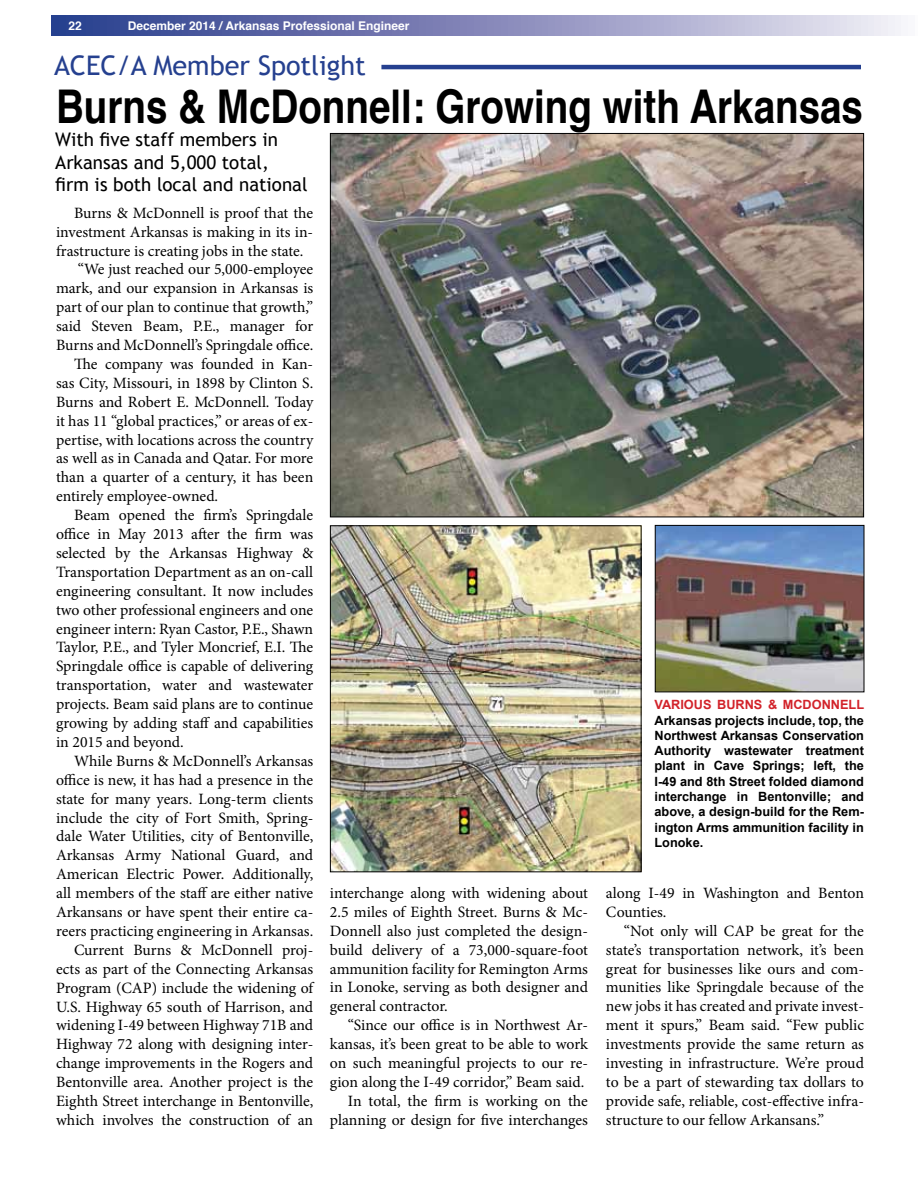
<style>
.page{position:relative;width:918px;height:1188px;background:#fff}
.page>*{position:absolute;margin:0;border:0;box-sizing:border-box;transform-origin:0 0}
.t1{font:700 46.5px "Helvetica";color:#000;scale:.83 1}
.t2{font:27px "Trebuchet MS";color:#25408f}
.t3{font:18.75px/22.5px "Trebuchet MS";color:#000}
.t4{font:15.75px/18.9px "Minion Pro";letter-spacing:-.005em;color:#000;text-align:justify}
.t5{font:700 12.75px/15.3px "Arial";color:#000;text-align:justify}
.t6{font:700 12.75px "Arial";color:#d2232a}
.t7{font:700 12px "Helvetica";color:#fff}
</style>
<div class="page">
<div style="left:52px;top:16px;width:866px;height:20px;background:linear-gradient(to right,#233487,#f0e9f3)"></div>
<hr style="left:381px;top:65px;width:480px;height:4px;background:#25408f">
<img style="left:332px;top:527px;width:308px;height:343px">
<div style="left:330px;top:525px;width:312px;height:347px;border:1px solid #000"></div>
<img style="left:332px;top:135px;width:530px;height:380px">
<img style="left:657px;top:527px;width:205px;height:163px">
<div style="left:655px;top:525px;width:209px;height:167px;border:1px solid #000"></div>
<p class="t7" style="left:68px;top:16px;width:15px">22</p>
<p class="t7" style="left:128px;top:16px;width:283px">December 2014 / Arkansas Professional Engineer</p>
<h2 class="t2" style="left:54px;top:50px;width:313px">ACEC/A Member Spotlight</h2>
<h1 class="t1" style="left:56px;top:70px;width:974px">Burns &amp; McDonnell: Growing with Arkansas</h1>
<p class="t3" style="left:55px;top:129px;width:254px">With five staff members in<br>Arkansas and 5,000 total,<br>firm is both local and national</p>
<p class="t4" style="left:74px;top:203px;width:241px">Burns &amp; McDonnell is proof that the</p>
<p class="t4" style="left:56px;top:222px;width:259px">investment Arkansas is making in its in-</p>
<p class="t4" style="left:56px;top:241px;width:249px">frastructure is creating jobs in the state.</p>
<p class="t4" style="left:78px;top:260px;width:237px">“We just reached our 5,000-employee</p>
<p class="t4" style="left:56px;top:279px;width:259px">mark, and our expansion in Arkansas is</p>
<p class="t4" style="left:56px;top:298px;width:259px">part of our plan to continue that growth,”</p>
<p class="t4" style="left:56px;top:317px;width:259px">said Steven Beam, P.E., manager for</p>
<p class="t4" style="left:56px;top:336px;width:259px">Burns and McDonnell’s Springdale office.</p>
<p class="t4" style="left:74px;top:355px;width:241px">The company was founded in Kan-</p>
<p class="t4" style="left:56px;top:373px;width:259px">sas City, Missouri, in 1898 by Clinton S.</p>
<p class="t4" style="left:56px;top:392px;width:259px">Burns and Robert E. McDonnell. Today</p>
<p class="t4" style="left:56px;top:411px;width:259px">it has 11 “global practices,” or areas of ex-</p>
<p class="t4" style="left:56px;top:430px;width:259px">pertise, with locations across the country</p>
<p class="t4" style="left:56px;top:449px;width:259px">as well as in Canada and Qatar. For more</p>
<p class="t4" style="left:56px;top:468px;width:259px">than a quarter of a century, it has been</p>
<p class="t4" style="left:56px;top:487px;width:164px">entirely employee-owned.</p>
<p class="t4" style="left:74px;top:506px;width:241px">Beam opened the firm’s Springdale</p>
<p class="t4" style="left:56px;top:525px;width:259px">office in May 2013 after the firm was</p>
<p class="t4" style="left:56px;top:544px;width:259px">selected by the Arkansas Highway &amp;</p>
<p class="t4" style="left:56px;top:562px;width:259px">Transportation Department as an on-call</p>
<p class="t4" style="left:56px;top:581px;width:259px">engineering consultant. It now includes</p>
<p class="t4" style="left:56px;top:600px;width:259px">two other professional engineers and one</p>
<p class="t4" style="left:56px;top:619px;width:259px">engineer intern: Ryan Castor, P.E., Shawn</p>
<p class="t4" style="left:56px;top:638px;width:259px">Taylor, P.E., and Tyler Moncrief, E.I. The</p>
<p class="t4" style="left:56px;top:657px;width:259px">Springdale office is capable of delivering</p>
<p class="t4" style="left:56px;top:676px;width:259px">transportation, water and wastewater</p>
<p class="t4" style="left:56px;top:695px;width:259px">projects. Beam said plans are to continue</p>
<p class="t4" style="left:56px;top:714px;width:259px">growing by adding staff and capabilities</p>
<p class="t4" style="left:56px;top:733px;width:129px">in 2015 and beyond.</p>
<p class="t4" style="left:74px;top:751px;width:241px">While Burns &amp; McDonnell’s Arkansas</p>
<p class="t4" style="left:56px;top:770px;width:259px">office is new, it has had a presence in the</p>
<p class="t4" style="left:56px;top:789px;width:259px">state for many years. Long-term clients</p>
<p class="t4" style="left:56px;top:808px;width:259px">include the city of Fort Smith, Spring-</p>
<p class="t4" style="left:56px;top:827px;width:259px">dale Water Utilities, city of Bentonville,</p>
<p class="t4" style="left:56px;top:846px;width:259px">Arkansas Army National Guard, and</p>
<p class="t4" style="left:56px;top:865px;width:259px">American Electric Power. Additionally,</p>
<p class="t4" style="left:56px;top:884px;width:259px">all members of the staff are either native</p>
<p class="t4" style="left:56px;top:903px;width:259px">Arkansans or have spent their entire ca-</p>
<p class="t4" style="left:56px;top:922px;width:259px">reers practicing engineering in Arkansas.</p>
<p class="t4" style="left:74px;top:940px;width:241px">Current Burns &amp; McDonnell proj-</p>
<p class="t4" style="left:56px;top:959px;width:259px">ects as part of the Connecting Arkansas</p>
<p class="t4" style="left:56px;top:978px;width:259px">Program (CAP) include the widening of</p>
<p class="t4" style="left:56px;top:997px;width:259px">U.S. Highway 65 south of Harrison, and</p>
<p class="t4" style="left:56px;top:1016px;width:259px">widening I-49 between Highway 71B and</p>
<p class="t4" style="left:56px;top:1035px;width:259px">Highway 72 along with designing inter-</p>
<p class="t4" style="left:56px;top:1054px;width:259px">change improvements in the Rogers and</p>
<p class="t4" style="left:56px;top:1073px;width:259px">Bentonville area. Another project is the</p>
<p class="t4" style="left:56px;top:1092px;width:259px">Eighth Street interchange in Bentonville,</p>
<p class="t4" style="left:56px;top:1111px;width:259px">which involves the construction of an</p>
<p class="t6" style="left:654px;top:696px;width:211px">VARIOUS BURNS &amp; MCDONNELL</p>
<p class="t5" style="left:654px;top:713px;width:211px">Arkansas projects include, top, the Northwest Arkansas Conservation Authority wastewater treatment plant in Cave Springs; left, the I-49 and 8th Street folded diamond interchange in Bentonville; and above, a design-build for the Rem&shy;ington Arms ammunition facility in Lonoke.</p>
<p class="t4" style="left:330px;top:884px;width:260px">interchange along with widening about 2.5 miles of Eighth Street. Burns &amp; Mc-Donnell also just completed the design&shy;build delivery of a 73,000-square-foot ammunition facility for Remington Arms in Lonoke, serving as both designer and general contractor.</p>
<p class="t4" style="left:330px;top:1016px;width:260px;text-align:right">“Since our office is in Northwest Ar&shy;kansas, it’s been great to be able to work on such meaningful projects to our re&shy;gion along the I-49 corridor,” Beam said.<br>In total, the firm is working on the planning or design for five interchanges</p>
<p class="t4" style="left:606px;top:884px;width:259px">along I-49 in Washington and Benton<br>Counties.</p>
<p class="t4" style="left:606px;top:921px;width:260px;text-indent:18px">“Not only will CAP be great for the state’s transportation network, it’s been great for businesses like ours and com&shy;munities like Springdale because of the new jobs it has created and private invest&shy;ment it spurs,” Beam said. “Few public investments provide the same return as investing in infrastructure. We’re proud to be a part of stewarding tax dollars to provide safe, reliable, cost-effective infra&shy;structure to our fellow Arkansans.”</p>
</div>
